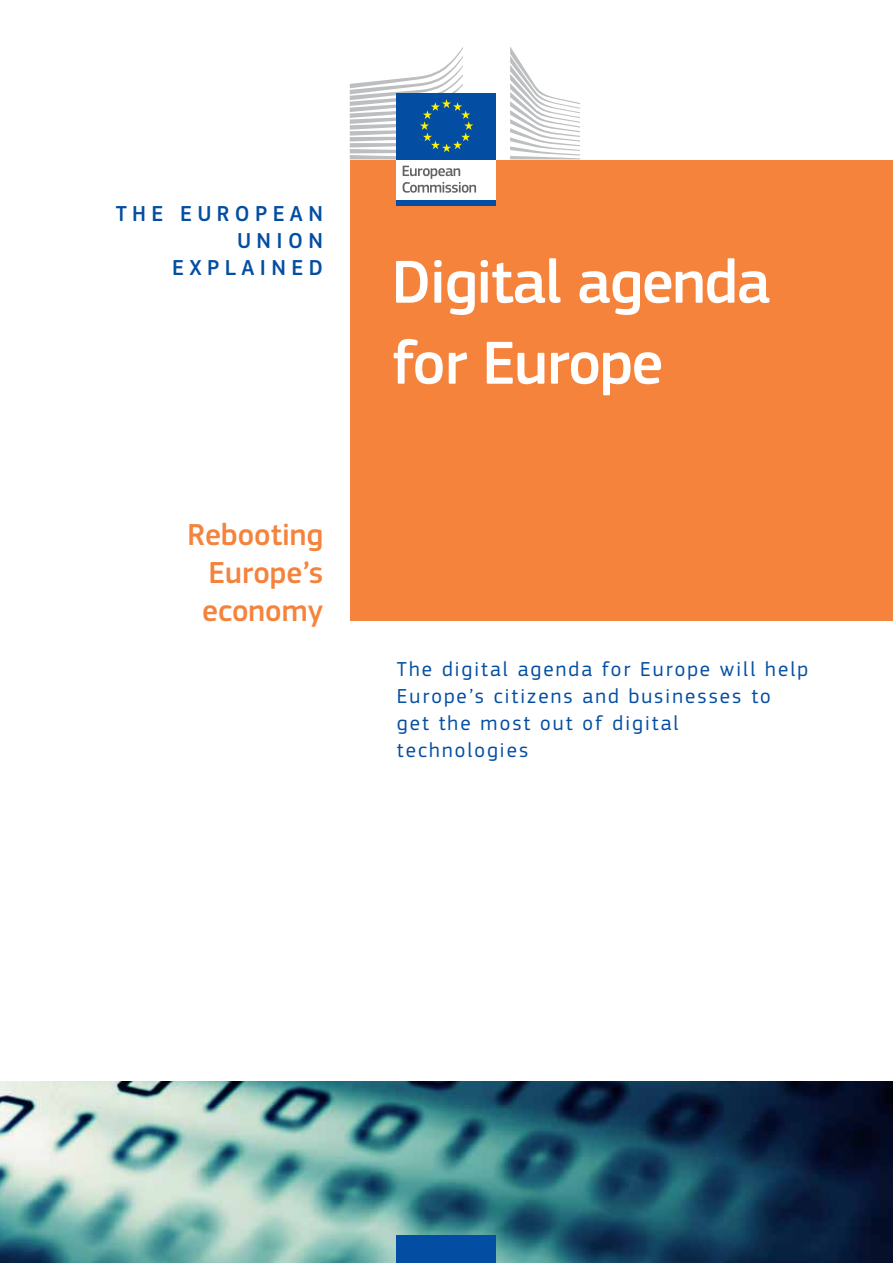
<style>
.page{position:relative;width:893px;height:1263px;background:#fff}
.page>*{position:absolute;margin:0;border:0;box-sizing:border-box;transform-origin:0 0}
.CV_Heading01{font:500 63px/81px "EC Square Sans Pro";letter-spacing:-.02em;color:#fff}
.CV_Heading02{font:500 31.5px/37.8px "EC Square Sans Pro";color:#f5833c;text-align:justify}
.CV_Heading04{font:500 22.5px/27px "EC Square Sans Pro";letter-spacing:.24em;color:#034ea2;text-align:right}
.CV_Heading03{font:21px/27px "EC Square Sans Pro";letter-spacing:.1em;color:#034ea2}
</style>
<div class="page">
<div style="left:350px;top:160px;width:543px;height:461px;background:#f5833c"></div>
<img style="left:0;top:1081px;width:893px;height:182px">
<div style="left:397px;top:157px;width:99px;height:45px;background:#fff"></div>
<div style="left:397px;top:93px;width:99px;height:66px;background:#034ea2"></div>
<svg style="left:350px;top:47px;width:123px;height:112px"></svg>
<div style="left:397px;top:200px;width:99px;height:6px;background:#034ea2"></div>
<svg style="left:510px;top:47px;width:70px;height:112px"></svg>
<svg style="left:402px;top:166px;width:74px;height:27px"></svg>
<div style="left:397px;top:1236px;width:99px;height:27px;background:#034ea2"></div>
<p class="CV_Heading04" style="left:116px;top:201px;width:209px">THE EUROPEAN<br>UNION<br>EXPLAINED</p>
<p class="CV_Heading02" style="left:202px;top:517px;width:123px;text-indent:-14px">Rebooting Europe’s economy</p>
<p class="CV_Heading01" style="left:392px;top:243px;width:380px">Digital agenda for Europe</p>
<p class="CV_Heading03" style="left:397px;top:655px;width:412px">The digital agenda for Europe will help<br>Europe’s citizens and businesses to get the most out of digital technologies</p>
</div>
